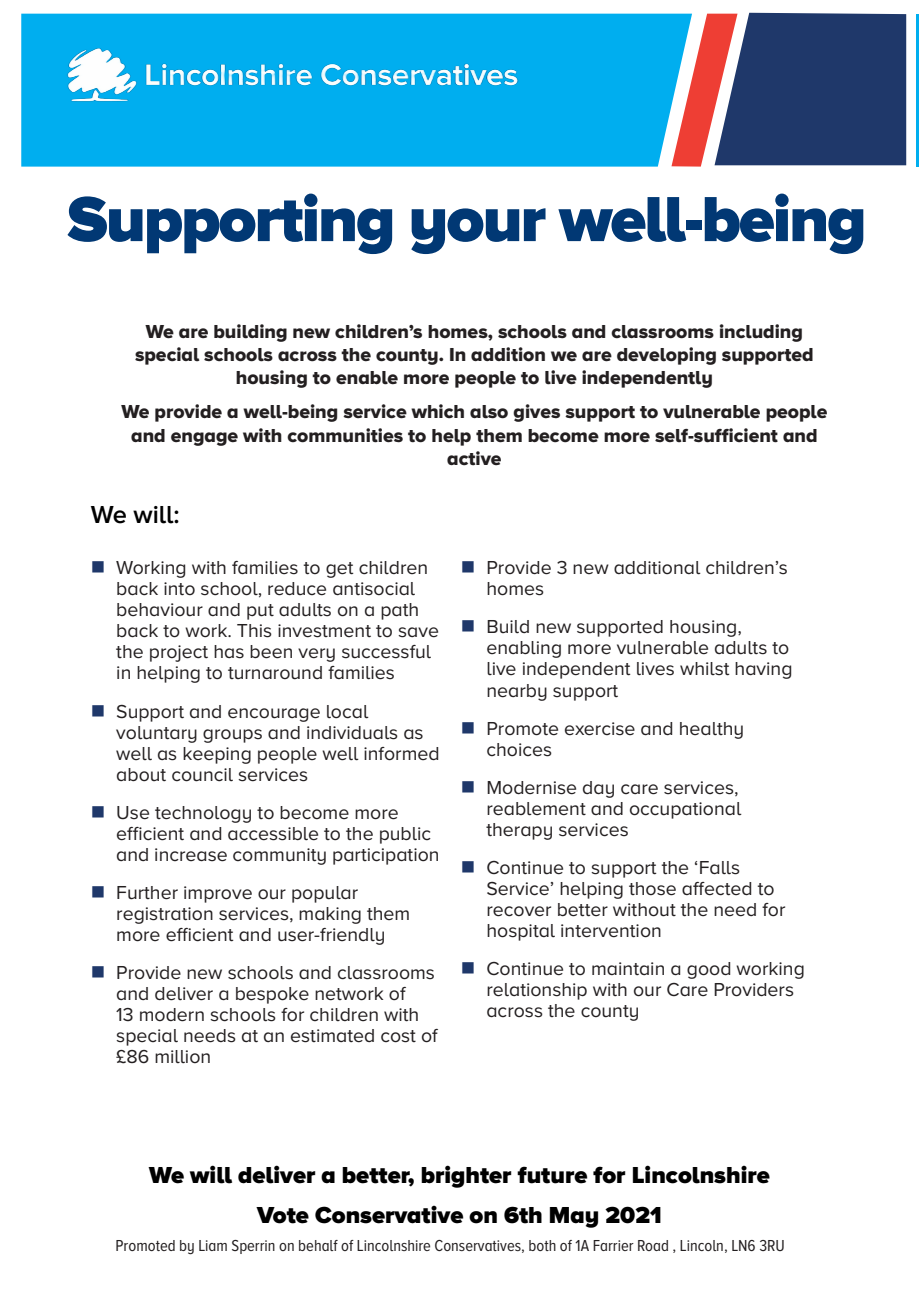
<style>
.page{position:relative;width:919px;height:1289px;background:#fff}
.page>*{position:absolute;margin:0;border:0;box-sizing:border-box;transform-origin:0 0}
.t1{font:900 66px "Proxima Nova A";letter-spacing:-.03em;color:#013874}
.t2{font:600 25.5px "Proxima Nova A";color:#000}
.t3{font:900 24px "Proxima Nova A";color:#000}
.t4{font:19.5px/21px "Proxima Nova A";color:#231f20}
.t5{font:19.5px/23.4px "Proxima Nova A Extrabld";color:#231f20;text-align:center}
.t6{font:16.5px "Proxima Nova A Cond";color:#231f20}
</style>
<div class="page">
<div style="left:21px;top:14px;width:650px;height:153px;background:#00aeef"></div>
<svg style="left:671px;top:13px;width:235px;height:154px"></svg>
<img style="left:67px;top:40px;width:460px;height:69px">
<hr style="left:916px;top:14px;width:2px;height:153px;background:#00aeef">
<p class="t1" style="left:67px;top:180px;width:800px">Supporting your well-being</p>
<p class="t5" style="left:135px;top:319px;width:680px">We are building new children’s homes, schools and classrooms including special schools across the county. In addition we are developing supported housing to enable more people to live independently</p>
<p class="t5" style="left:121px;top:399px;width:707px">We provide a well-being service which also gives support to vulnerable people and engage with communities to help them become more self-sufficient and active</p>
<p class="t2" style="left:91px;top:500px;width:90px">We will:</p>
<p class="t4" style="left:116px;top:557px;width:324px">Working with families to get children back into school, reduce antisocial behaviour and put adults on a path back to work. This investment to save the project has been very successful in helping to turnaround families</p>
<p class="t4" style="left:116px;top:700px;width:325px">Support and encourage local voluntary groups and individuals as well as keeping people well informed about council services</p>
<p class="t4" style="left:116px;top:801px;width:325px">Use technology to become more efficient and accessible to the public and increase community participation</p>
<p class="t4" style="left:116px;top:881px;width:295px">Further improve our popular registration services, making them more efficient and user-friendly</p>
<p class="t4" style="left:116px;top:961px;width:323px">Provide new schools and classrooms and deliver a bespoke network of<br>13 modern schools for children with special needs at an estimated cost of £86 million</p>
<p class="t4" style="left:486px;top:557px;width:303px">Provide 3 new additional children’s homes</p>
<p class="t4" style="left:486px;top:616px;width:307px">Build new supported housing, enabling more vulnerable adults to live independent lives whilst having nearby support</p>
<p class="t4" style="left:486px;top:717px;width:259px">Promote exercise and healthy choices</p>
<p class="t4" style="left:486px;top:776px;width:256px">Modernise day care services, reablement and occupational therapy services</p>
<p class="t4" style="left:486px;top:856px;width:300px">Continue to support the ‘Falls<br>Service’ helping those affected to recover better without the need for hospital intervention</p>
<p class="t4" style="left:486px;top:957px;width:320px">Continue to maintain a good working relationship with our Care Providers across the county</p>
<p class="t3" style="left:149px;top:1161px;width:622px">We will deliver a better, brighter future for Lincolnshire</p>
<p class="t3" style="left:257px;top:1200px;width:406px">Vote Conservative on 6th May 2021</p>
<p class="t6" style="left:116px;top:1236px;width:670px">Promoted by Liam Sperrin on behalf of Lincolnshire Conservatives, both of 1A Farrier Road , Lincoln, LN6 3RU</p>
</div>
